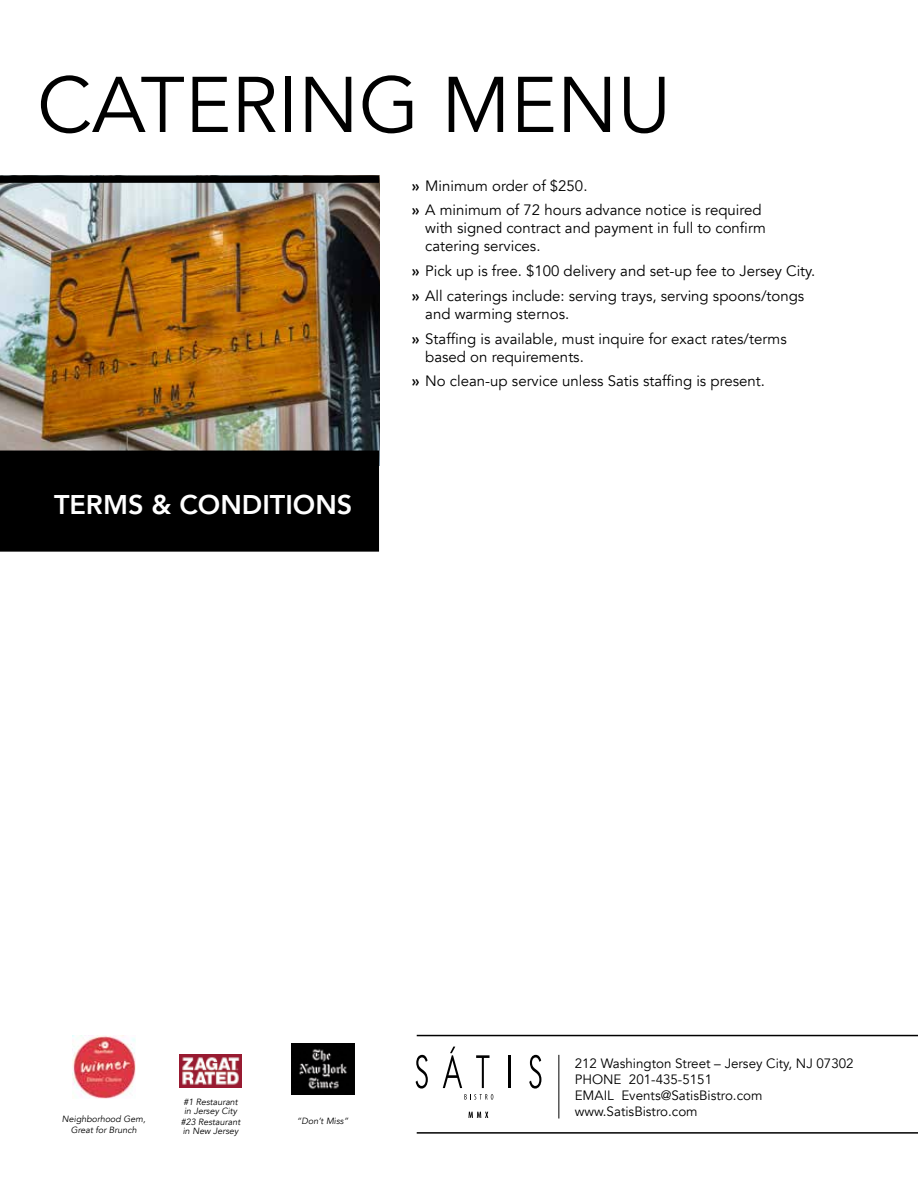
<style>
.page{position:relative;width:918px;height:1188px;background:#fff}
.page>*{position:absolute;margin:0;border:0;box-sizing:border-box;transform-origin:0 0}
.t1{font:78px "Avenir";color:#000}
.t2{font:800 27px "Avenir";color:#fff}
.t3{font:15px/24.8px "Avenir";color:#000}
.t4{font:13.5px/15.8px "Avenir";color:#000}
.t5{font:italic 9px/9px "Avenir";color:#000}
.s1{font-weight:800}
</style>
<div class="page">
<img style="left:179px;top:1055px;width:63px;height:32px">
<img style="left:291px;top:1044px;width:63px;height:51px">
<img style="left:72px;top:1036px;width:63px;height:63px">
<hr style="left:417px;top:1035px;width:501px;height:1px;background:#000">
<hr style="left:417px;top:1132px;width:501px;height:2px;background:#000">
<hr style="left:558px;top:1055px;width:1px;height:64px;background:#000">
<svg style="left:416px;top:1055px;width:12px;height:34px"></svg>
<svg style="left:476px;top:1055px;width:14px;height:33px"></svg>
<hr style="left:508px;top:1055px;width:2px;height:33px;background:#000">
<svg style="left:529px;top:1055px;width:12px;height:34px"></svg>
<svg style="left:443px;top:1047px;width:19px;height:41px"></svg>
<svg style="left:464px;top:1094px;width:29px;height:6px"></svg>
<svg style="left:468px;top:1112px;width:20px;height:6px"></svg>
<img style="left:0;top:183px;width:379px;height:268px">
<div style="left:1px;top:451px;width:377px;height:100px;background:#000"></div>
<div style="left:0;top:451px;width:379px;height:101px;border:2px solid #000"></div>
<div style="left:1px;top:176px;width:377px;height:6px;background:#000"></div>
<div style="left:0;top:176px;width:379px;height:7px;border:2px solid #000"></div>
<h1 class="t1" style="left:37px;top:59px;width:635px">CATERING MENU</h1>
<h2 class="t2" style="left:54px;top:483px;width:300px">TERMS &amp; CONDITIONS</h2>
<p class="t3" style="left:412px;top:173px;width:351px"><span class="s1">»</span> Minimum order of $250.<br><span class="s1">»</span> A minimum of 72 hours advance notice is required</p>
<p class="t3" style="left:425px;top:219px;width:342px;line-height:18px">with signed contract and payment in full to confirm catering services.</p>
<p class="t3" style="left:412px;top:259px;width:405px"><span class="s1">»</span> Pick up is free. $100 delivery and set-up fee to Jersey City. <span class="s1">»</span> All caterings include: serving trays, serving spoons/tongs</p>
<p class="t3" style="left:412px;top:301px;width:377px;text-indent:14px">and warming sternos.<br><span class="s1">»</span> Staffing is available, must inquire for exact rates/terms</p>
<p class="t3" style="left:412px;top:344px;width:355px;text-indent:14px">based on requirements.<br><span class="s1">»</span> No clean-up service unless Satis staffing is present.</p>
<p class="t5" style="left:183px;top:1097px;width:56px">#1 Restaurant in Jersey City</p>
<p class="t5" style="left:181px;top:1118px;width:61px">#23 Restaurant in New Jersey</p>
<p class="t5" style="left:62px;top:1115px;width:85px">Neighborhood Gem,</p>
<p class="t5" style="left:297px;top:1116px;width:53px">“Don’t Miss”</p>
<p class="t5" style="left:71px;top:1125px;width:67px">Great for Brunch</p>
<p class="t4" style="left:575px;top:1056px;width:280px">212 Washington Street – Jersey City, NJ 07302<br>PHONE 201-435-5151<br>EMAIL Events@SatisBistro.com www.SatisBistro.com</p>
</div>
